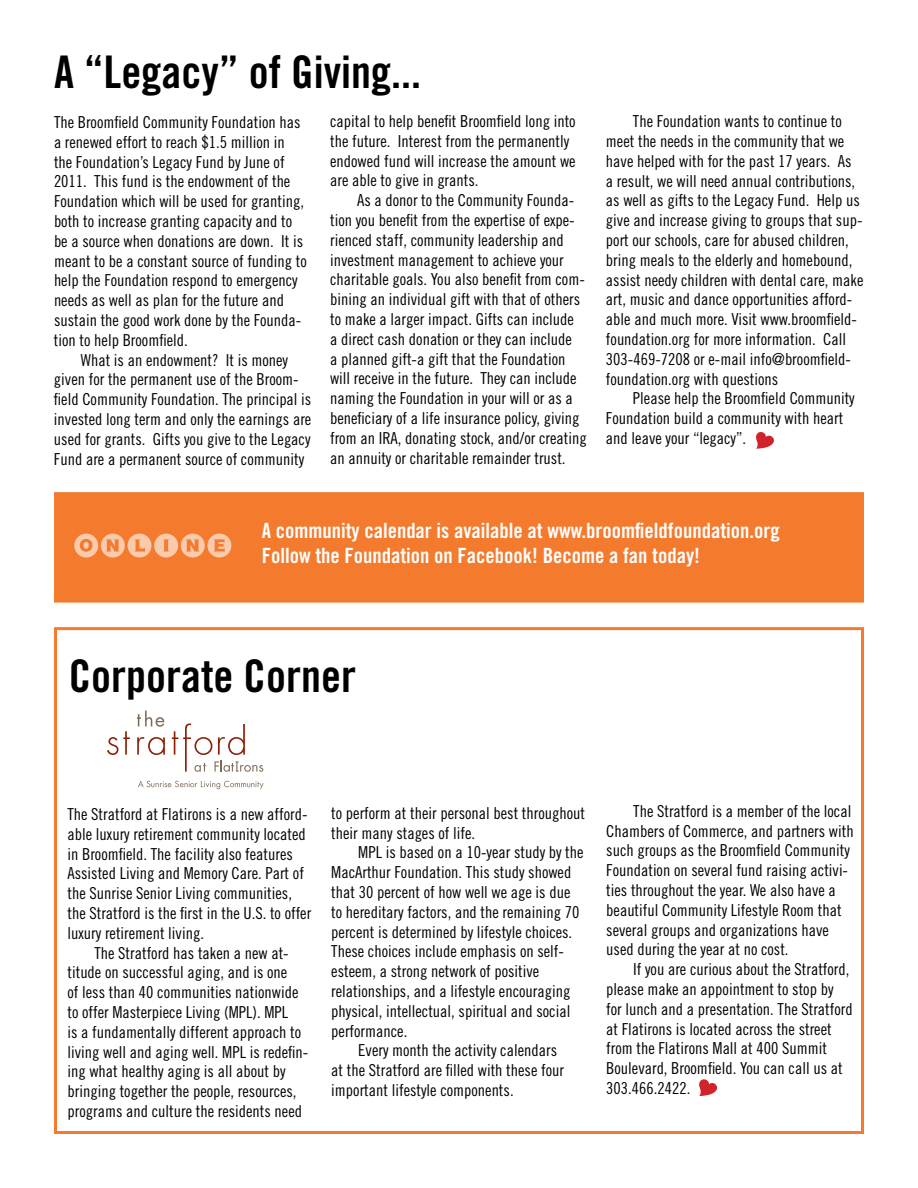
<style>
.page{position:relative;width:918px;height:1188px;background:#fff}
.page>*{position:absolute;margin:0;border:0;box-sizing:border-box;transform-origin:0 0}
.t1{font:45px "Trade Gothic Bold Cond Twenty";color:#000}
.t2{font:21px/25.2px "Trade Gothic Bold Cond Twenty";color:#fff}
.t3{font:16.5px/19.8px "Trade Gothic Cond Eighteen";color:#000}
</style>
<div class="page">
<div style="left:54px;top:627px;width:810px;height:507px;border:3px solid #f47b2e"></div>
<svg style="left:699px;top:1079px;width:18px;height:17px"></svg>
<svg style="left:756px;top:432px;width:18px;height:17px"></svg>
<div style="left:55px;top:493px;width:808px;height:109px;background:#f47b2e"></div>
<div style="left:54px;top:492px;width:810px;height:111px;border:2px solid #f47b2e"></div>
<svg style="left:74px;top:534px;width:157px;height:24px"></svg>
<svg style="left:137px;top:711px;width:27px;height:16px"></svg>
<svg style="left:107px;top:731px;width:23px;height:24px"></svg>
<svg style="left:137px;top:737px;width:28px;height:18px"></svg>
<svg style="left:172px;top:723px;width:91px;height:49px"></svg>
<svg style="left:138px;top:781px;width:126px;height:8px"></svg>
<h1 class="t1" style="left:54px;top:45px;width:369px">A “Legacy” of Giving...</h1>
<p class="t3" style="left:330px;top:111px;width:247px">capital to help benefit Broomfield long into the future. Interest from the permanently endowed fund will increase the amount we are able to give in grants.</p>
<p class="t3" style="left:330px;top:190px;width:258px;text-indent:27px">As a donor to the Community Founda&shy;tion you benefit from the expertise of expe&shy;rienced staff, community leadership and investment management to achieve your charitable goals. You also benefit from com&shy;bining an individual gift with that of others to make a larger impact. Gifts can include<br>a direct cash donation or they can include<br>a planned gift-a gift that the Foundation will receive in the future. They can include naming the Foundation in your will or as a beneficiary of a life insurance policy, giving from an IRA, donating stock, and/or creating an annuity or charitable remainder trust.</p>
<p class="t3" style="left:54px;top:112px;width:254px">The Broomfield Community Foundation has a renewed effort to reach $1.5 million in the Foundation’s Legacy Fund by June of 2011. This fund is the endowment of the Foundation which will be used for granting, both to increase granting capacity and to be a source when donations are down. It is meant to be a constant source of funding to help the Foundation respond to emergency needs as well as plan for the future and sustain the good work done by the Founda&shy;tion to help Broomfield.</p>
<p class="t3" style="left:54px;top:350px;width:259px;text-indent:27px">What is an endowment? It is money given for the permanent use of the Broom&shy;field Community Foundation. The principal is invested long term and only the earnings are used for grants. Gifts you give to the Legacy Fund are a permanent source of community</p>
<p class="t3" style="left:606px;top:111px;width:259px;text-indent:27px">The Foundation wants to continue to meet the needs in the community that we have helped with for the past 17 years. As<br>a result, we will need annual contributions, as well as gifts to the Legacy Fund. Help us give and increase giving to groups that sup&shy;port our schools, care for abused children, bring meals to the elderly and homebound, assist needy children with dental care, make art, music and dance opportunities afford&shy;able and much more. Visit www.broomfield&shy;foundation.org for more information. Call 303-469-7208 or e-mail info@broomfield&shy;foundation.org with questions</p>
<p class="t3" style="left:606px;top:388px;width:250px;text-indent:27px">Please help the Broomfield Community<br>Foundation build a community with heart and leave your “legacy”.</p>
<p class="t2" style="left:262px;top:517px;width:520px">A community calendar is available at www.broomfieldfoundation.org<br>Follow the Foundation on Facebook! Become a fan today!</p>
<h1 class="t1" style="left:69px;top:649px;width:289px">Corporate Corner</h1>
<p class="t3" style="left:67px;top:804px;width:245px">The Stratford at Flatirons is a new afford&shy;able luxury retirement community located in Broomfield. The facility also features Assisted Living and Memory Care. Part of the Sunrise Senior Living communities, the Stratford is the first in the U.S. to offer luxury retirement living.</p>
<p class="t3" style="left:68px;top:943px;width:242px;text-indent:27px">The Stratford has taken a new at&shy;titude on successful aging, and is one<br>of less than 40 communities nationwide to offer Masterpiece Living (MPL). MPL<br>is a fundamentally different approach to living well and aging well. MPL is redefin&shy;ing what healthy aging is all about by bringing together the people, resources, programs and culture the residents need</p>
<p class="t3" style="left:331px;top:803px;width:255px">to perform at their personal best throughout their many stages of life.</p>
<p class="t3" style="left:358px;top:842px;width:227px">MPL is based on a 10-year study by the</p>
<p class="t3" style="left:331px;top:862px;width:242px">MacArthur Foundation. This study showed</p>
<p class="t3" style="left:331px;top:882px;width:241px">that 30 percent of how well we age is due</p>
<p class="t3" style="left:331px;top:902px;width:250px">to hereditary factors, and the remaining 70</p>
<p class="t3" style="left:331px;top:922px;width:243px">percent is determined by lifestyle choices.</p>
<p class="t3" style="left:331px;top:941px;width:234px">These choices include emphasis on self-</p>
<p class="t3" style="left:331px;top:961px;width:210px">esteem, a strong network of positive</p>
<p class="t3" style="left:331px;top:981px;width:241px">relationships, and a lifestyle encouraging</p>
<p class="t3" style="left:331px;top:1001px;width:241px">physical, intellectual, spiritual and social</p>
<p class="t3" style="left:331px;top:1021px;width:78px">performance.</p>
<p class="t3" style="left:358px;top:1040px;width:200px">Every month the activity calendars</p>
<p class="t3" style="left:331px;top:1060px;width:234px">at the Stratford are filled with these four</p>
<p class="t3" style="left:331px;top:1080px;width:184px">important lifestyle components.</p>
<p class="t3" style="left:606px;top:801px;width:249px;text-indent:27px">The Stratford is a member of the local Chambers of Commerce, and partners with such groups as the Broomfield Community Foundation on several fund raising activi&shy;ties throughout the year. We also have a beautiful Community Lifestyle Room that several groups and organizations have used during the year at no cost.</p>
<p class="t3" style="left:606px;top:959px;width:248px;text-indent:27px">If you are curious about the Stratford, please make an appointment to stop by for lunch and a presentation. The Stratford at Flatirons is located across the street from the Flatirons Mall at 400 Summit Boulevard, Broomfield. You can call us at 303.466.2422.</p>
</div>
